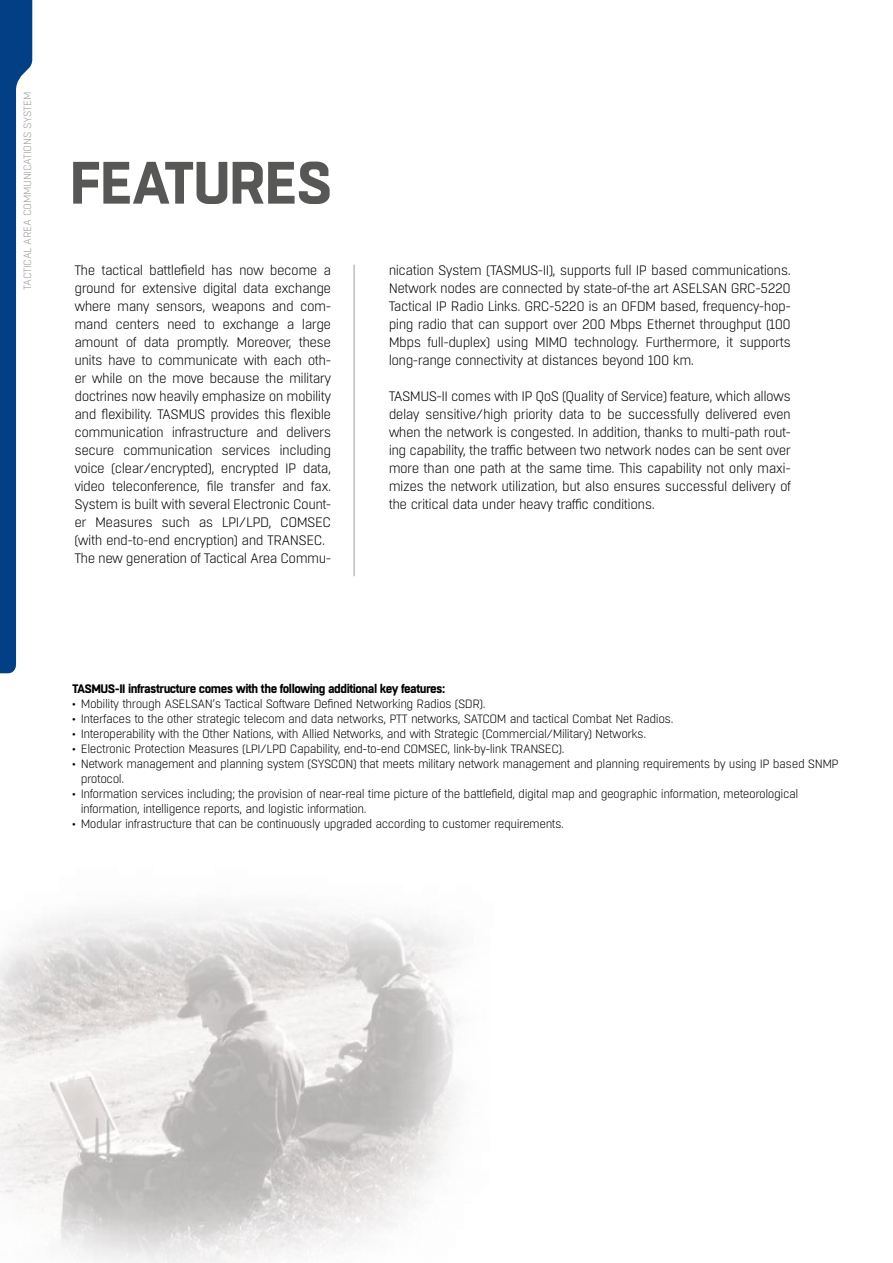
<style>
.page{position:relative;width:893px;height:1263px;background:#fff}
.page>*{position:absolute;margin:0;border:0;box-sizing:border-box;transform-origin:0 0}
.t1{font:700 59.55px "Boxed";letter-spacing:-.03em;color:#575756}
.t2{font:300 13.65px/18px "Boxed";letter-spacing:-.04em;color:#000;text-align:justify}
.t3{font:700 12.3px "Boxed";letter-spacing:-.04em;color:#000}
.t4{font:300 12px/15px "Boxed";letter-spacing:-.04em;color:#000}
.t5{font:300 10.5px "Boxed";letter-spacing:-.03em;color:#9d9d9c}
</style>
<div class="page">
<svg style="left:0;top:0;width:32px;height:673px"></svg>
<img style="left:0;top:909px;width:458px;height:354px">
<hr style="left:354px;top:265px;width:1px;height:311px;background:#9d9d9c">
<p class="t5" style="left:21px;top:290px;width:199px;rotate:-90deg">Tactical Area Communications System</p>
<h1 class="t1" style="left:70px;top:143px;width:264px">FEATURES</h1>
<p class="t2" style="left:74px;top:261px;width:258px;text-align:left">The tactical battlefield has now become a ground for extensive digital data exchange where many sensors, weapons and com&shy;mand centers need to exchange a large amount of data promptly. Moreover, these units have to communicate with each oth&shy;er while on the move because the military doctrines now heavily emphasize on mobility and flexibility. TASMUS provides this flexible communication infrastructure and delivers secure communication services including voice (clear/encrypted), encrypted IP data, video teleconference, file transfer and fax.<br>System is built with several Electronic Count&shy;er Measures such as LPI/LPD, COMSEC (with end-to-end encryption) and TRANSEC.<br>The new generation of Tactical Area Commu-</p>
<p class="t2" style="left:389px;top:261px;width:404px">nication System (TASMUS-II), supports full IP based communications.<br>Network nodes are connected by state-of-the art ASELSAN GRC-5220<br>Tactical IP Radio Links. GRC-5220 is an OFDM based, frequency-hop&shy;ping radio that can support over 200 Mbps Ethernet throughput (100<br>Mbps full-duplex) using MIMO technology. Furthermore, it supports long-range connectivity at distances beyond 100 km.</p>
<p class="t2" style="left:389px;top:387px;width:404px">TASMUS-II comes with IP QoS (Quality of Service) feature, which allows delay sensitive/high priority data to be successfully delivered even when the network is congested. In addition, thanks to multi-path rout&shy;ing capability, the traffic between two network nodes can be sent over more than one path at the same time. This capability not only maxi&shy;mizes the network utilization, but also ensures successful delivery of the critical data under heavy traffic conditions.</p>
<p class="t3" style="left:72px;top:680px;width:375px">TASMUS-II infrastructure comes with the following additional key features:</p>
<p class="t4" style="left:72px;top:696px;width:415px">• Mobility through ASELSAN’s Tactical Software Defined Networking Radios (SDR).</p>
<p class="t4" style="left:72px;top:711px;width:603px">• Interfaces to the other strategic telecom and data networks, PTT networks, SATCOM and tactical Combat Net Radios.</p>
<p class="t4" style="left:72px;top:726px;width:575px">• Interoperability with the Other Nations, with Allied Networks, and with Strategic (Commercial/Military) Networks.</p>
<p class="t4" style="left:72px;top:741px;width:494px">• Electronic Protection Measures (LPI/LPD Capability, end-to-end COMSEC, link-by-link TRANSEC).</p>
<p class="t4" style="left:81px;top:756px;width:760px;text-indent:-8px">• Network management and planning system (SYSCON) that meets military network management and planning requirements by using IP based SNMP protocol.</p>
<p class="t4" style="left:81px;top:786px;width:719px;text-indent:-9px">• Information services including; the provision of near-real time picture of the battlefield, digital map and geographic information, meteorological information, intelligence reports, and logistic information.</p>
<p class="t4" style="left:72px;top:816px;width:493px">• Modular infrastructure that can be continuously upgraded according to customer requirements.</p>
</div>
